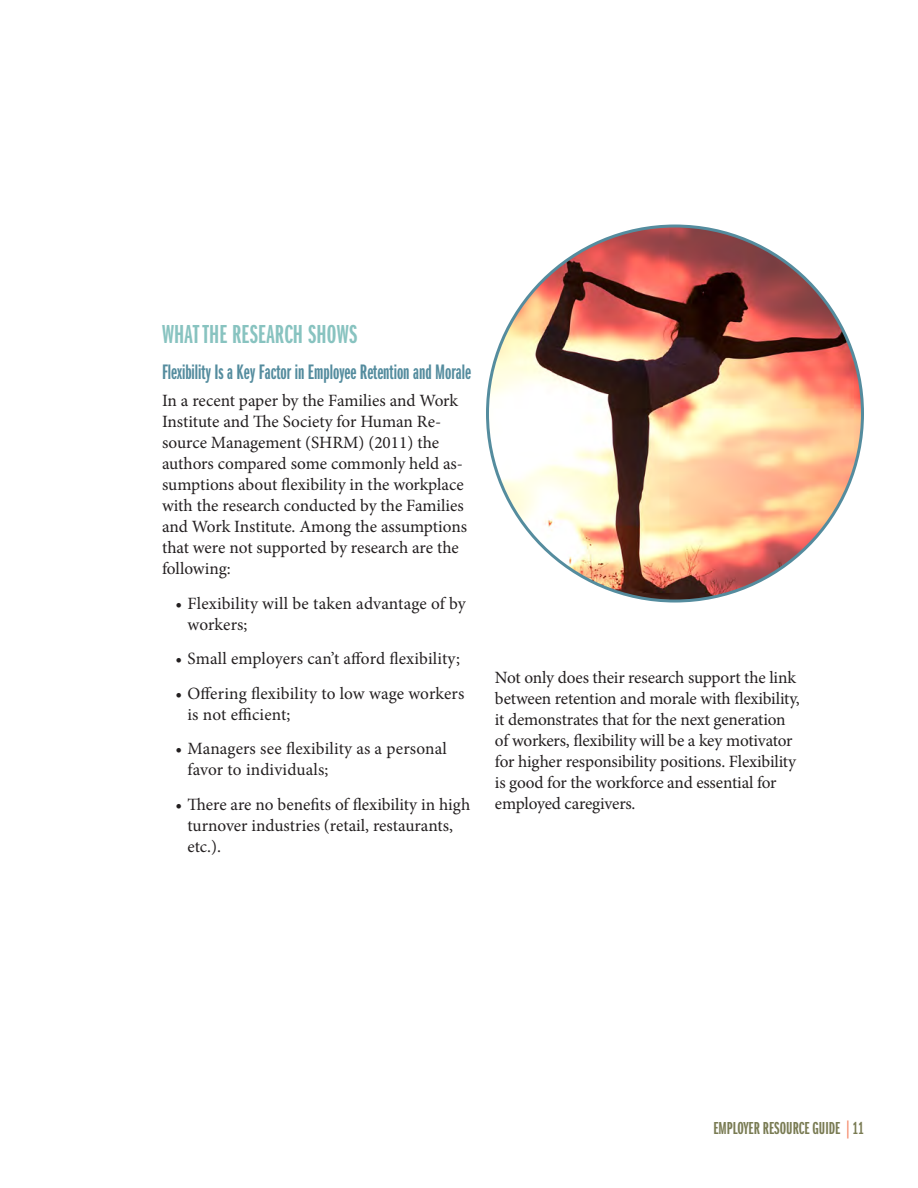
<style>
.page{position:relative;width:918px;height:1188px;background:#fff}
.page>*{position:absolute;margin:0;border:0;box-sizing:border-box;transform-origin:0 0}
.Super_Sub{font:27px "ITC Franklin Gothic Std Dm X Cp";letter-spacing:.01em;color:#88c3c0}
.subhead_1{font:21.75px "ITC Franklin Gothic Std Dm X Cp";color:#548c9e}
.t1{font:18px "ITC Franklin Gothic Std Dm X Cp";color:#797b53}
.text{font:17.25px/21px "Minion Pro";letter-spacing:-.01em;color:#231f20}
.BULLET{font:17.25px/21px "Minion Pro";letter-spacing:.005em;color:#231f20}
.s1{font-family:"ITC Franklin Gothic Std Bk X Cp";color:#f48465}
</style>
<div class="page">
<img style="left:488px;top:226px;width:374px;height:375px;border-radius:188px">
<p class="Super_Sub" style="left:162px;top:319px;width:197px">WHAT THE RESEARCH SHOWS</p>
<p class="subhead_1" style="left:162px;top:360px;width:311px">Flexibility Is a Key Factor in Employee Retention and Morale</p>
<p class="text" style="left:162px;top:390px;width:307px">In a recent paper by the Families and Work Institute and The Society for Human Re&shy;source Management (SHRM) (2011) the authors compared some commonly held as&shy;sumptions about flexibility in the workplace with the research conducted by the Families and Work Institute. Among the assumptions that were not supported by research are the following:</p>
<p class="BULLET" style="left:188px;top:593px;width:280px;text-indent:-12px">• Flexibility will be taken advantage of by workers;</p>
<p class="BULLET" style="left:176px;top:648px;width:286px">• Small employers can’t afford flexibility;</p>
<p class="BULLET" style="left:188px;top:683px;width:278px;text-indent:-12px">• Offering flexibility to low wage workers is not efficient;</p>
<p class="BULLET" style="left:188px;top:738px;width:261px;text-indent:-12px">• Managers see flexibility as a personal favor to individuals;</p>
<p class="BULLET" style="left:188px;top:794px;width:284px;text-indent:-12px">• There are no benefits of flexibility in high turnover industries (retail, restaurants, etc.).</p>
<p class="text" style="left:495px;top:667px;width:306px">Not only does their research support the link between retention and morale with flexibility, it demonstrates that for the next generation of workers, flexibility will be a key motivator for higher responsibility positions. Flexibility is good for the workforce and essential for employed caregivers.</p>
<p class="t1" style="left:713px;top:1118px;width:152px">EMPLOYER RESOURCE GUIDE <span class="s1">|</span>11</p>
</div>
